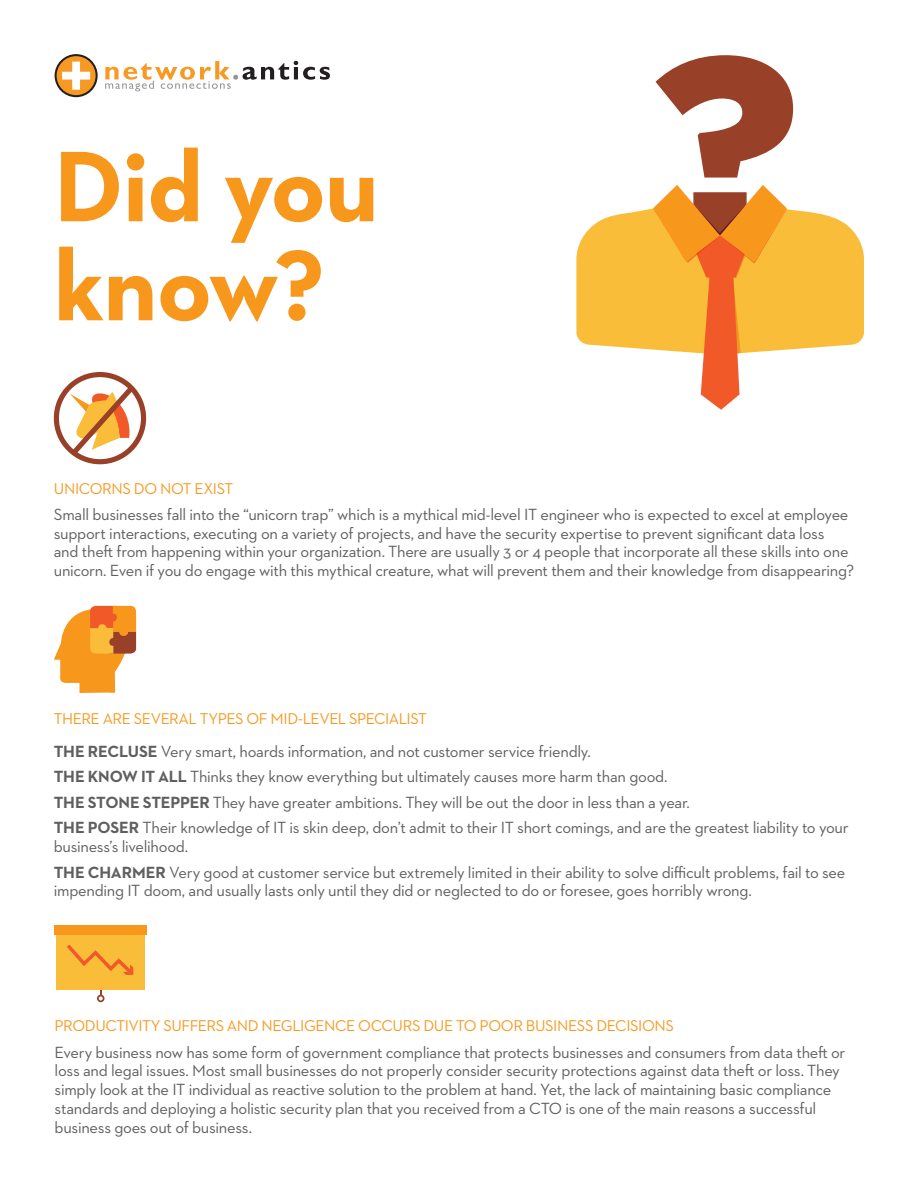
<style>
.page{position:relative;width:918px;height:1188px;background:#fff}
.page>*{position:absolute;margin:0;border:0;box-sizing:border-box;transform-origin:0 0}
.t1{font:700 102px/99px "Neutraface 2 Text";letter-spacing:-.01em;color:#f7981d}
.t2{font:16.5px/18.8px "Neutraface 2 Text";letter-spacing:-.02em;color:#5f5f5f}
.t3{font:15.9px "Neutraface 2 Text";letter-spacing:-.025em;color:#f7981d}
.s1{font-weight:700}
</style>
<div class="page">
<svg style="left:55px;top:54px;width:43px;height:43px"></svg>
<div style="left:57px;top:56px;width:39px;height:39px;background:#f79923;border-radius:50%"></div>
<svg style="left:62px;top:62px;width:28px;height:28px"></svg>
<svg style="left:105px;top:61px;width:225px;height:30px"></svg>
<svg style="left:54px;top:372px;width:92px;height:92px"></svg>
<svg style="left:576px;top:55px;width:288px;height:355px"></svg>
<svg style="left:54px;top:606px;width:82px;height:87px"></svg>
<svg style="left:97px;top:990px;width:8px;height:12px"></svg>
<div style="left:57px;top:931px;width:88px;height:59px;background:#f9bd3a"></div>
<div style="left:55px;top:926px;width:92px;height:9px;background:#f7981d"></div>
<svg style="left:67px;top:945px;width:66px;height:30px"></svg>
<h1 class="t1" style="left:54px;top:136px;width:326px">Did you know?</h1>
<p class="t3" style="left:54px;top:478px;width:181px">UNICORNS DO NOT EXIST</p>
<p class="t2" style="left:54px;top:505px;width:802px">Small businesses fall into the “unicorn trap” which is a mythical mid-level IT engineer who is expected to excel at employee support interactions, executing on a variety of projects, and have the security expertise to prevent significant data loss<br>and theft from happening within your organization. There are usually 3 or 4 people that incorporate all these skills into one unicorn. Even if you do engage with this mythical creature, what will prevent them and their knowledge from disappearing?</p>
<p class="t3" style="left:54px;top:709px;width:375px">THERE ARE SEVERAL TYPES OF MID-LEVEL SPECIALIST</p>
<p class="t2" style="left:54px;top:738px;width:796px;line-height:25.5px"><span class="s1">THE RECLUSE</span> Very smart, hoards information, and not customer service friendly.<br><span class="s1">THE KNOW IT ALL</span> Thinks they know everything but ultimately causes more harm than good.<br><span class="s1">THE STONE STEPPER</span> They have greater ambitions. They will be out the door in less than a year.<br><span class="s1">THE POSER</span> Their knowledge of IT is skin deep, don’t admit to their IT short comings, and are the greatest liability to your</p>
<p class="t2" style="left:54px;top:834px;width:793px;line-height:25.5px">business’s livelihood.<br><span class="s1">THE CHARMER</span> Very good at customer service but extremely limited in their ability to solve difficult problems, fail to see</p>
<p class="t2" style="left:54px;top:881px;width:700px">impending IT doom, and usually lasts only until they did or neglected to do or foresee, goes horribly wrong.</p>
<p class="t3" style="left:55px;top:1016px;width:621px">PRODUCTIVITY SUFFERS AND NEGLIGENCE OCCURS DUE TO POOR BUSINESS DECISIONS</p>
<p class="t2" style="left:55px;top:1042px;width:792px">Every business now has some form of government compliance that protects businesses and consumers from data theft or loss and legal issues. Most small businesses do not properly consider security protections against data theft or loss. They simply look at the IT individual as reactive solution to the problem at hand. Yet, the lack of maintaining basic compliance standards and deploying a holistic security plan that you received from a CTO is one of the main reasons a successful business goes out of business.</p>
</div>
